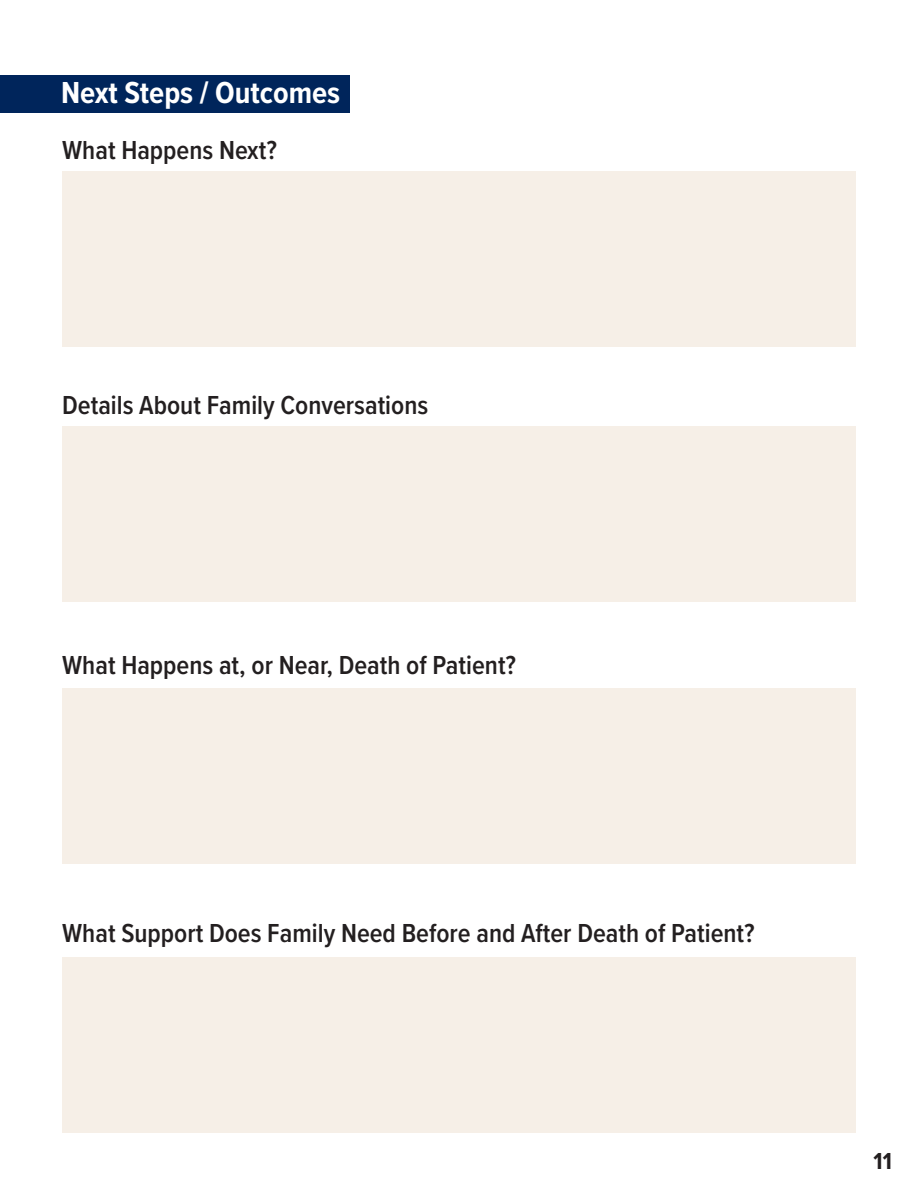
<style>
.page{position:relative;width:918px;height:1188px;background:#fff}
.page>*{position:absolute;margin:0;border:0;box-sizing:border-box;transform-origin:0 0}
.t1{font:700 31.5px "Proxima Nova Cond";color:#fff}
.t2{font:600 27px "Proxima Nova Cond";color:#231f20}
.t3{font:700 24px "Proxima Nova Cond";color:#231f20}
</style>
<div class="page">
<div style="left:62px;top:171px;width:794px;height:176px;background:#f6efe7"></div>
<div style="left:62px;top:426px;width:794px;height:176px;background:#f6efe7"></div>
<div style="left:62px;top:688px;width:794px;height:175px;background:#f6efe7"></div>
<div style="left:62px;top:957px;width:794px;height:176px;background:#f6efe7"></div>
<div style="left:0;top:75px;width:349px;height:37px;background:#00255b"></div>
<p class="t1" style="left:61px;top:69px;width:281px">Next Steps / Outcomes</p>
<p class="t2" style="left:62px;top:130px;width:216px">What Happens Next?</p>
<p class="t2" style="left:62px;top:385px;width:368px">Details About Family Conversations</p>
<p class="t2" style="left:62px;top:645px;width:455px">What Happens at, or Near, Death of Patient?</p>
<p class="t2" style="left:62px;top:913px;width:694px">What Support Does Family Need Before and After Death of Patient?</p>
<p class="t3" style="left:874px;top:1143px;width:20px">11</p>
</div>
